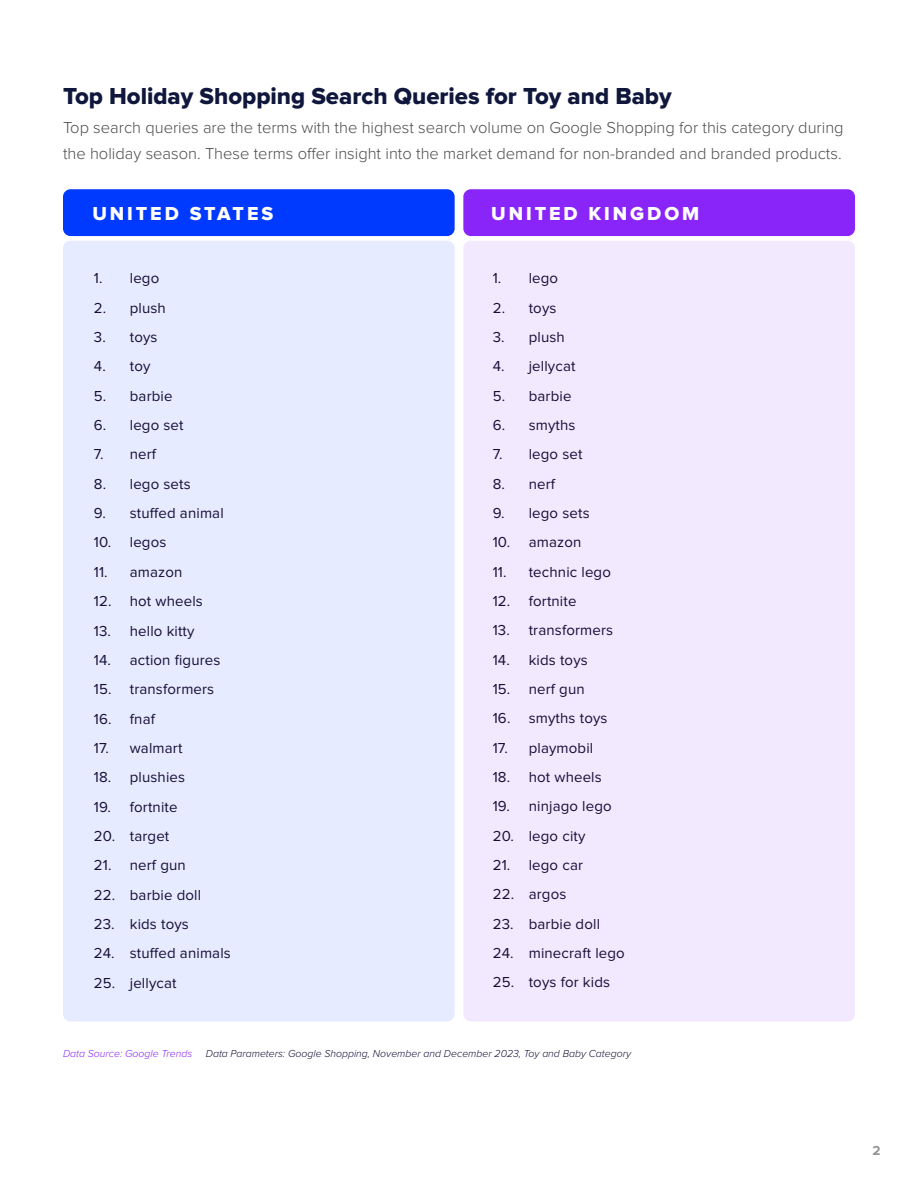
<style>
.page{position:relative;width:918px;height:1188px;background:#fff}
.page>*{position:absolute;margin:0;border:0;box-sizing:border-box;transform-origin:0 0}
.t1{font:24px "Proxima Nova Extrabld";color:#10173c}
.t2{font:19.5px "Proxima Nova Extrabld";letter-spacing:.15em;color:#fff}
.t3{font:300 16.5px/25.5px "Proxima Nova";color:#4d4d4d}
.t4{font:15px "Proxima Nova";letter-spacing:.01em;color:#180e38}
.t5{font:700 13.5px "Proxima Nova";color:#949494}
.t6{font:italic 300 10.5px "Proxima Nova";color:#180e38}
.t7{font:italic 300 10.5px "Proxima Nova";color:#8a25f9}
</style>
<div class="page">
<div style="left:63px;top:241px;width:392px;height:781px;background:#e6ebff;border-radius:8px"></div>
<div style="left:463px;top:241px;width:392px;height:781px;background:#f3e9fe;border-radius:8px"></div>
<div style="left:63px;top:189px;width:392px;height:47px;background:#0039ff;border-radius:8px"></div>
<div style="left:463px;top:189px;width:392px;height:47px;background:#8a25f9;border-radius:8px"></div>
<h1 class="t1" style="left:63px;top:82px;width:610px">Top Holiday Shopping Search Queries for Toy and Baby</h1>
<p class="t3" style="left:63px;top:115px;width:782px">Top search queries are the terms with the highest search volume on Google Shopping for this category during the holiday season. These terms offer insight into the market demand for non-branded and branded products.</p>
<h2 class="t2" style="left:92px;top:202px;width:182px">UNITED STATES</h2>
<h2 class="t2" style="left:491px;top:202px;width:210px">UNITED KINGDOM</h2>
<p class="t4" style="left:94px;top:272px;width:67px">1. lego</p>
<p class="t4" style="left:94px;top:301px;width:74px">2. plush</p>
<p class="t4" style="left:94px;top:330px;width:65px">3. toys</p>
<p class="t4" style="left:94px;top:360px;width:58px">4. toy</p>
<p class="t4" style="left:94px;top:389px;width:80px">5. barbie</p>
<p class="t4" style="left:94px;top:418px;width:91px">6. lego set</p>
<p class="t4" style="left:94px;top:448px;width:64px">7. nerf</p>
<p class="t4" style="left:94px;top:477px;width:98px">8. lego sets</p>
<p class="t4" style="left:94px;top:506px;width:131px">9. stuffed animal</p>
<p class="t4" style="left:94px;top:536px;width:74px">10. legos</p>
<p class="t4" style="left:94px;top:565px;width:90px">11. amazon</p>
<p class="t4" style="left:94px;top:594px;width:111px">12. hot wheels</p>
<p class="t4" style="left:94px;top:624px;width:102px">13. hello kitty</p>
<p class="t4" style="left:94px;top:653px;width:128px">14. action figures</p>
<p class="t4" style="left:94px;top:682px;width:122px">15. transformers</p>
<p class="t4" style="left:94px;top:712px;width:63px">16. fnaf</p>
<p class="t4" style="left:94px;top:741px;width:90px">17. walmart</p>
<p class="t4" style="left:94px;top:770px;width:93px">18. plushies</p>
<p class="t4" style="left:94px;top:800px;width:85px">19. fortnite</p>
<p class="t4" style="left:94px;top:829px;width:77px">20. target</p>
<p class="t4" style="left:94px;top:858px;width:94px">21. nerf gun</p>
<p class="t4" style="left:94px;top:888px;width:109px">22. barbie doll</p>
<p class="t4" style="left:94px;top:917px;width:97px">23. kids toys</p>
<p class="t4" style="left:94px;top:946px;width:139px">24. stuffed animals</p>
<p class="t4" style="left:94px;top:976px;width:84px">25. jellycat</p>
<p class="t4" style="left:493px;top:271px;width:67px">1. lego</p>
<p class="t4" style="left:493px;top:301px;width:65px">2. toys</p>
<p class="t4" style="left:493px;top:330px;width:74px">3. plush</p>
<p class="t4" style="left:493px;top:359px;width:84px">4. jellycat</p>
<p class="t4" style="left:493px;top:389px;width:80px">5. barbie</p>
<p class="t4" style="left:493px;top:418px;width:84px">6. smyths</p>
<p class="t4" style="left:493px;top:448px;width:91px">7. lego set</p>
<p class="t4" style="left:493px;top:477px;width:64px">8. nerf</p>
<p class="t4" style="left:493px;top:506px;width:98px">9. lego sets</p>
<p class="t4" style="left:493px;top:536px;width:90px">10. amazon</p>
<p class="t4" style="left:493px;top:565px;width:120px">11. technic lego</p>
<p class="t4" style="left:493px;top:594px;width:85px">12. fortnite</p>
<p class="t4" style="left:493px;top:624px;width:122px">13. transformers</p>
<p class="t4" style="left:493px;top:653px;width:97px">14. kids toys</p>
<p class="t4" style="left:493px;top:682px;width:94px">15. nerf gun</p>
<p class="t4" style="left:493px;top:712px;width:116px">16. smyths toys</p>
<p class="t4" style="left:493px;top:741px;width:102px">17. playmobil</p>
<p class="t4" style="left:493px;top:770px;width:111px">18. hot wheels</p>
<p class="t4" style="left:493px;top:800px;width:120px">19. ninjago lego</p>
<p class="t4" style="left:493px;top:829px;width:94px">20. lego city</p>
<p class="t4" style="left:493px;top:858px;width:92px">21. lego car</p>
<p class="t4" style="left:493px;top:888px;width:75px">22. argos</p>
<p class="t4" style="left:493px;top:917px;width:109px">23. barbie doll</p>
<p class="t4" style="left:493px;top:946px;width:134px">24. minecraft lego</p>
<p class="t4" style="left:493px;top:976px;width:119px">25. toys for kids</p>
<p class="t7" style="left:63px;top:1047px;width:131px">Data Source: Google Trends</p>
<p class="t6" style="left:206px;top:1047px;width:427px">Data Parameters: Google Shopping, November and December 2023, Toy and Baby Category</p>
<p class="t5" style="left:872px;top:1143px;width:10px">2</p>
</div>
